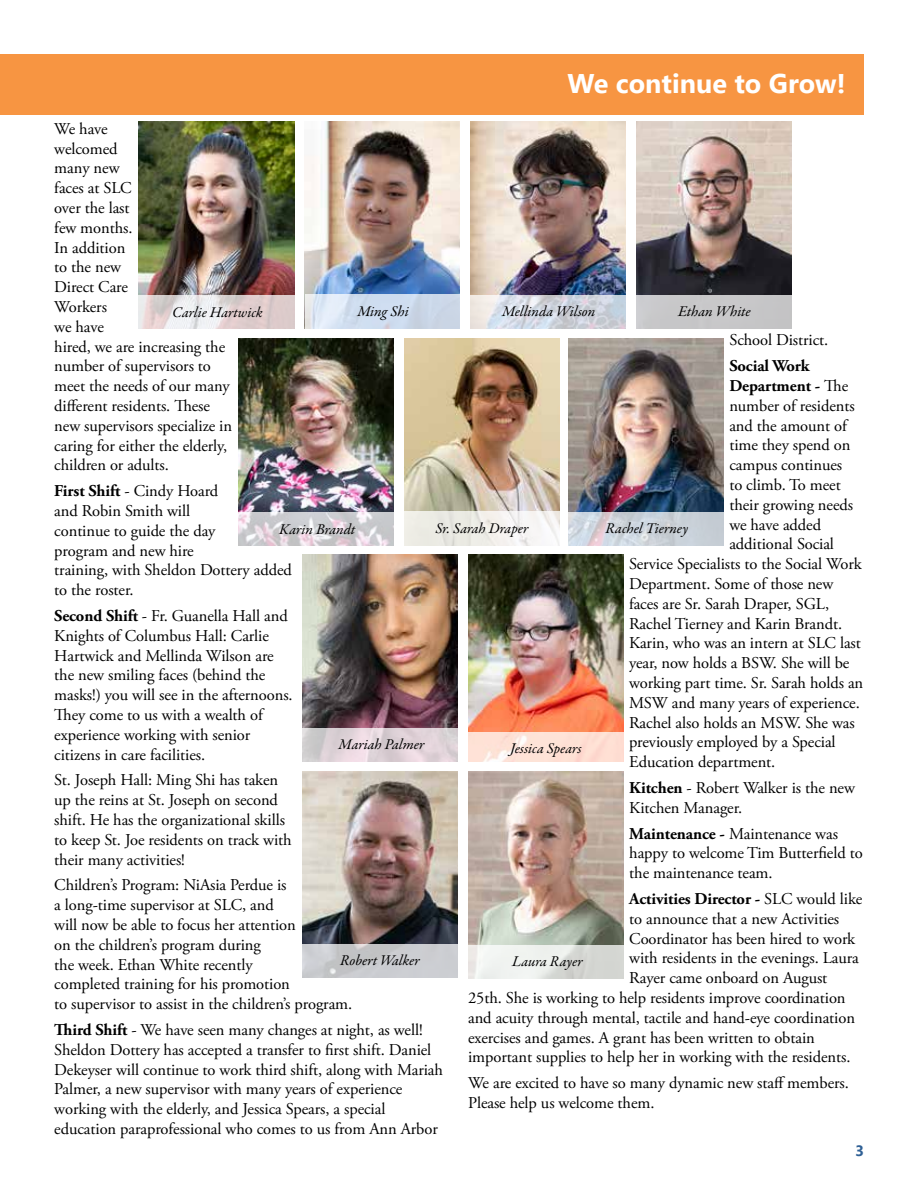
<style>
.page{position:relative;width:918px;height:1188px;background:#fff}
.page>*{position:absolute;margin:0;border:0;box-sizing:border-box;transform-origin:0 0}
.t1{font:700 27px "Segoe UI";color:#fff}
.t2{font:16.5px/19.8px "Adobe Garamond Pro";letter-spacing:-.005em;color:#000}
.t3{font:700 16.5px "Adobe Garamond Pro";letter-spacing:-.005em;color:#000}
.t4{font:italic 15px "Garamond Premr Pro";color:#000}
.t5{font:700 15px "Segoe UI";color:#2f6095}
.s1{font-weight:700}
.s2{font-weight:400}
</style>
<div class="page">
<div style="left:0;top:54px;width:864px;height:60px;background:#f79542"></div>
<img style="left:471px;top:122px;width:154px;height:173px">
<svg style="left:470px;top:295px;width:156px;height:34px;background:#d4d8e0"></svg>
<img style="left:305px;top:122px;width:155px;height:173px">
<svg style="left:305px;top:295px;width:155px;height:34px;background:#d1dded"></svg>
<img style="left:138px;top:122px;width:157px;height:173px">
<svg style="left:138px;top:295px;width:157px;height:34px"></svg>
<img style="left:405px;top:339px;width:154px;height:173px">
<svg style="left:404px;top:512px;width:156px;height:34px;fill:#eeeee7"></svg>
<img style="left:636px;top:122px;width:155px;height:173px">
<div style="left:635px;top:295px;width:157px;height:34px;background:#c7c7c9"></div>
<img style="left:239px;top:339px;width:155px;height:173px">
<svg style="left:238px;top:512px;width:156px;height:34px;background:#d5d1d6"></svg>
<img style="left:468px;top:554px;width:155px;height:178px">
<svg style="left:468px;top:732px;width:155px;height:30px;background:#fde1d6"></svg>
<img style="left:569px;top:339px;width:154px;height:173px">
<svg style="left:568px;top:512px;width:156px;height:34px;background:#ccd2da"></svg>
<img style="left:303px;top:554px;width:154px;height:174px">
<svg style="left:303px;top:728px;width:155px;height:33px;background:#ddd1d7"></svg>
<img style="left:303px;top:771px;width:155px;height:173px">
<div style="left:301px;top:944px;width:157px;height:34px;background:linear-gradient(to right,#c8c9cc,#cbcdd1)"></div>
<img style="left:468px;top:772px;width:155px;height:173px">
<svg style="left:468px;top:945px;width:156px;height:34px;fill:#edefeb"></svg>
<h1 class="t1" style="left:567px;top:58px;width:280px">We continue to Grow!</h1>
<p class="t2" style="left:54px;top:119px;width:179px">We have<br>welcomed<br>many new<br>faces at SLC<br>over the last<br>few months.<br>In addition<br>to the new<br>Direct Care<br>Workers<br>we have<br>hired, we are increasing the number of supervisors to meet the needs of our many different residents. These new supervisors specialize in caring for either the elderly, children or adults.</p>
<p class="t2" style="left:54px;top:482px;width:239px"><span class="s1">First Shift</span> - Cindy Hoard<br>and Robin Smith will<br>continue to guide the day<br>program and new hire<br>training, with Sheldon Dottery added to the roster.</p>
<p class="t2" style="left:54px;top:606px;width:240px"><span class="s1">Second Shift</span> - Fr. Guanella Hall and Knights of Columbus Hall: Carlie Hartwick and Mellinda Wilson are the new smiling faces (behind the masks!) you will see in the afternoons.<br>They come to us with a wealth of experience working with senior citizens in care facilities.</p>
<p class="t2" style="left:54px;top:771px;width:239px">St. Joseph Hall: Ming Shi has taken up the reins at St. Joseph on second shift. He has the organizational skills to keep St. Joe residents on track with their many activities!</p>
<p class="t2" style="left:54px;top:876px;width:300px">Children’s Program: NiAsia Perdue is<br>a long-time supervisor at SLC, and<br>will now be able to focus her attention<br>on the children’s program during<br>the week. Ethan White recently<br>completed training for his promotion<br>to supervisor to assist in the children’s program.</p>
<p class="t2" style="left:54px;top:1021px;width:390px"><span class="s1">Third Shift</span> - We have seen many changes at night, as well!<br>Sheldon Dottery has accepted a transfer to first shift. Daniel Dekeyser will continue to work third shift, along with Mariah Palmer, a new supervisor with many years of experience working with the elderly, and Jessica Spears, a special education paraprofessional who comes to us from Ann Arbor</p>
<p class="t4" style="left:172px;top:303px;width:92px">Carlie Hartwick</p>
<p class="t4" style="left:357px;top:302px;width:53px">Ming Shi</p>
<p class="t4" style="left:502px;top:302px;width:95px">Mellinda Wilson</p>
<p class="t4" style="left:678px;top:302px;width:74px">Ethan White</p>
<p class="t2" style="left:729px;top:331px;width:100px">School District.</p>
<p class="t3" style="left:729px;top:356px;width:82px">Social Work</p>
<p class="t3" style="left:729px;top:376px;width:120px">Department - <span class="s2">The</span></p>
<p class="t2" style="left:729px;top:396px;width:127px">number of residents</p>
<p class="t2" style="left:729px;top:416px;width:119px">and the amount of</p>
<p class="t2" style="left:729px;top:436px;width:123px">time they spend on</p>
<p class="t2" style="left:729px;top:456px;width:114px">campus continues</p>
<p class="t2" style="left:729px;top:475px;width:113px">to climb. To meet</p>
<p class="t2" style="left:729px;top:495px;width:125px">their growing needs</p>
<p class="t2" style="left:729px;top:515px;width:93px">we have added</p>
<p class="t2" style="left:729px;top:535px;width:106px">additional Social</p>
<p class="t2" style="left:629px;top:555px;width:234px">Service Specialists to the Social Work</p>
<p class="t2" style="left:629px;top:574px;width:206px">Department. Some of those new</p>
<p class="t2" style="left:629px;top:594px;width:202px">faces are Sr. Sarah Draper, SGL,</p>
<p class="t2" style="left:629px;top:614px;width:215px">Rachel Tierney and Karin Brandt.</p>
<p class="t2" style="left:629px;top:634px;width:233px">Karin, who was an intern at SLC last</p>
<p class="t2" style="left:629px;top:654px;width:222px">year, now holds a BSW. She will be</p>
<p class="t2" style="left:629px;top:673px;width:236px">working part time. Sr. Sarah holds an</p>
<p class="t2" style="left:629px;top:693px;width:232px">MSW and many years of experience.</p>
<p class="t2" style="left:629px;top:713px;width:227px">Rachel also holds an MSW. She was</p>
<p class="t2" style="left:629px;top:733px;width:208px">previously employed by a Special</p>
<p class="t2" style="left:629px;top:753px;width:148px">Education department.</p>
<p class="t2" style="left:629px;top:778px;width:227px"><span class="s1">Kitchen</span> - Robert Walker is the new<br>Kitchen Manager.</p>
<p class="t2" style="left:629px;top:824px;width:235px"><span class="s1">Maintenance -</span> Maintenance was happy to welcome Tim Butterfield to the maintenance team.</p>
<p class="t3" style="left:629px;top:889px;width:235px">Activities Director - <span class="s2">SLC would like</span></p>
<p class="t2" style="left:629px;top:909px;width:211px">to announce that a new Activities</p>
<p class="t2" style="left:629px;top:929px;width:227px">Coordinator has been hired to work</p>
<p class="t2" style="left:629px;top:949px;width:231px">with residents in the evenings. Laura</p>
<p class="t2" style="left:629px;top:969px;width:200px">Rayer came onboard on August</p>
<p class="t2" style="left:468px;top:988px;width:379px">25th. She is working to help residents improve coordination</p>
<p class="t2" style="left:468px;top:1008px;width:388px">and acuity through mental, tactile and hand-eye coordination</p>
<p class="t2" style="left:468px;top:1028px;width:348px">exercises and games. A grant has been written to obtain</p>
<p class="t2" style="left:468px;top:1048px;width:384px">important supplies to help her in working with the residents.</p>
<p class="t2" style="left:468px;top:1074px;width:382px">We are excited to have so many dynamic new staff members.<br>Please help us welcome them.</p>
<p class="t4" style="left:436px;top:519px;width:94px">Sr. Sarah Draper</p>
<p class="t4" style="left:605px;top:519px;width:84px">Rachel Tierney</p>
<p class="t4" style="left:279px;top:520px;width:78px">Karin Brandt</p>
<p class="t4" style="left:339px;top:734px;width:87px">Mariah Palmer</p>
<p class="t4" style="left:510px;top:739px;width:73px">Jessica Spears</p>
<p class="t4" style="left:340px;top:951px;width:81px">Robert Walker</p>
<p class="t4" style="left:512px;top:952px;width:72px">Laura Rayer</p>
<p class="t5" style="left:855px;top:1137px;width:10px">3</p>
</div>
